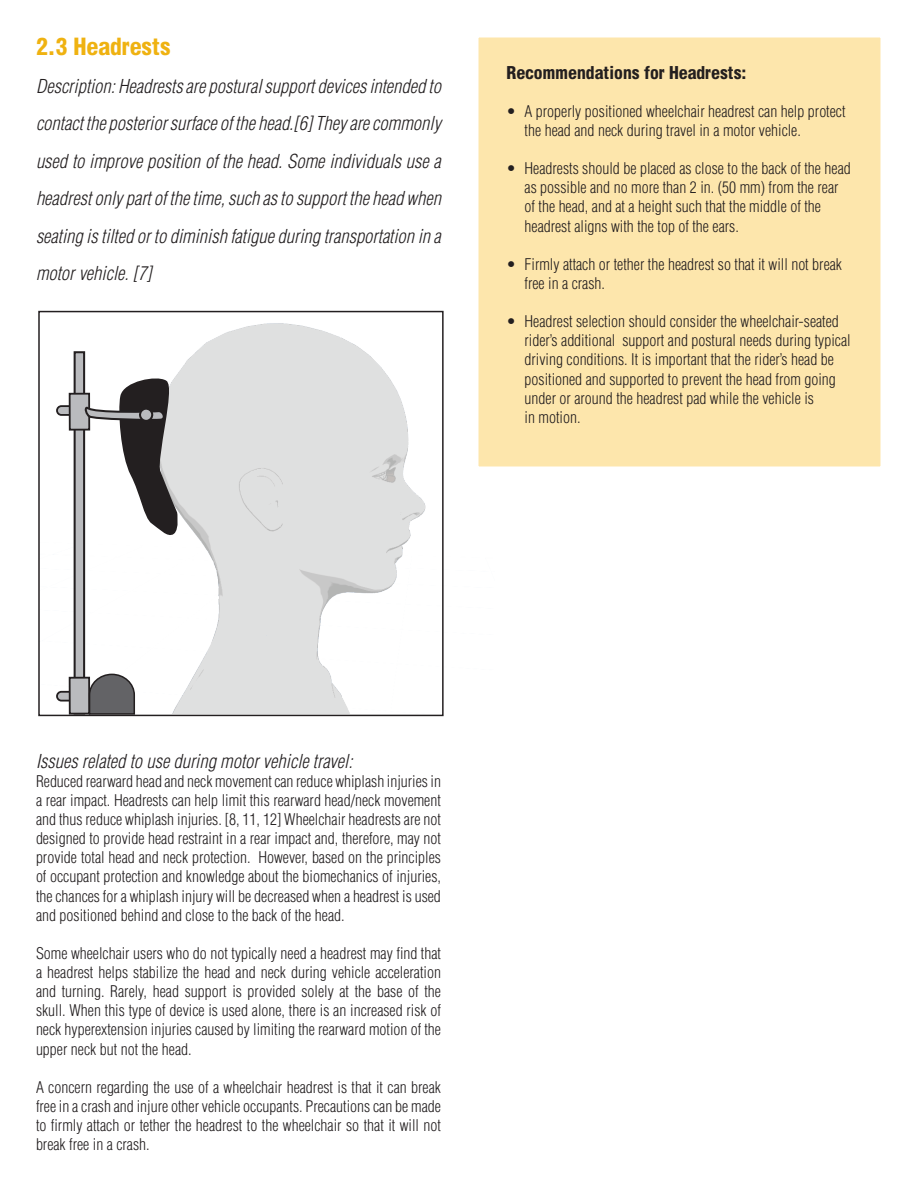
<style>
.page{position:relative;width:918px;height:1188px;background:#fff}
.page>*{position:absolute;margin:0;border:0;box-sizing:border-box;transform-origin:0 0}
.t1{font:23.7px "Helvetica LTMM 600 401";color:#efb211}
.t2{font:italic 300 condensed 18.75px/37.5px "Helvetica";color:#231f20;text-align:justify}
.t3{font:17.7px "Helvetica LTMM 600 600";color:#231f20}
.t4{font:300 condensed 15.75px/19.2px "Helvetica";color:#231f20}
.s1{font-family:"Helvetica LTMM 534 1000"}
.s2{font-family:"Helvetica LTMM 667 267"}
.s3{font-family:"Helvetica LTMM 600 600"}
.s4{font-family:"Helvetica LTMM 600 467"}
.s5{font-family:"Helvetica LTMM 667 201"}
.s6{font-family:"Helvetica LTMM 534 667"}
.s7{font-family:"Helvetica LTMM 667 334"}
.s8{font-family:"Helvetica LTMM 600 334"}
.s9{font-family:"Helvetica LTMM 534 800"}
.s10{font-family:"Helvetica LTMM 600 401"}
</style>
<div class="page">
<div style="left:478px;top:37px;width:403px;height:430px;background:#fde6ac"></div>
<div style="left:477px;top:36px;width:405px;height:432px;border:2px solid #fff"></div>
<img style="left:60px;top:320px;width:435px;height:393px">
<div style="left:57px;top:692px;width:27px;height:9px;background:#babbbe;border-radius:4px"></div>
<div style="left:56px;top:691px;width:29px;height:11px;border:2px solid #231f20;border-radius:4px"></div>
<div style="left:57px;top:406px;width:27px;height:9px;background:#babbbe;border-radius:4px"></div>
<div style="left:56px;top:405px;width:29px;height:11px;border:2px solid #231f20;border-radius:4px"></div>
<div style="left:75px;top:352px;width:9px;height:361px;background:#babbbe"></div>
<div style="left:74px;top:351px;width:11px;height:364px;border:2px solid #231f20"></div>
<div style="left:70px;top:394px;width:19px;height:36px;background:#babbbe"></div>
<div style="left:69px;top:393px;width:21px;height:38px;border:2px solid #231f20"></div>
<div style="left:70px;top:678px;width:19px;height:36px;background:#babbbe"></div>
<div style="left:69px;top:677px;width:21px;height:38px;border:2px solid #231f20"></div>
<svg style="left:84px;top:376px;width:94px;height:164px"></svg>
<svg style="left:88px;top:673px;width:48px;height:40px;background:#727274"></svg>
<div style="left:38px;top:311px;width:406px;height:405px;border:2px solid #231f20"></div>
<h1 class="t1" style="left:36px;top:32px;width:136px">2<span class="s1">.</span>3 <span class="s2">H</span><span class="s3">ea</span><span class="s4">d</span><span class="s5">r</span><span class="s3">e</span>s<span class="s6">t</span>s</h1>
<p class="t2" style="left:36px;top:67px;width:407px">Description: Headrests are postural support devices intended to contact the posterior surface of the head.[6] They are commonly used to improve position of the head. Some individuals use a headrest only part of the time, such as to support the head when seating is tilted or to diminish fatigue during transportation in a motor vehicle. [7]</p>
<p class="t3" style="left:507px;top:61px;width:241px"><span class="s7">R</span>ec<span class="s4">o</span><span class="s8">mm</span>e<span class="s4">nd</span>a<span class="s6">t</span><span class="s9">i</span><span class="s4">on</span><span class="s10">s</span> <span class="s1">f</span><span class="s4">o</span><span class="s5">r</span> <span class="s2">H</span>ea<span class="s4">d</span><span class="s5">r</span>e<span class="s10">s</span><span class="s6">t</span><span class="s10">s</span><span class="s9">:</span></p>
<p class="t4" style="left:525px;top:101px;width:323px;text-indent:-18px">• A properly positioned wheelchair headrest can help protect the head and neck during travel in a motor vehicle.</p>
<p class="t4" style="left:525px;top:159px;width:328px;text-indent:-18px">• Headrests should be placed as close to the back of the head as possible and no more than 2 in. (50 mm) from the rear of the head, and at a height such that the middle of the headrest aligns with the top of the ears.</p>
<p class="t4" style="left:525px;top:254px;width:319px;text-indent:-18px">• Firmly attach or tether the headrest so that it will not break free in a crash.</p>
<p class="t4" style="left:525px;top:312px;width:328px;text-indent:-18px">• Headrest selection should consider the wheelchair-seated rider’s additional support and postural needs during typical driving conditions. It is important that the rider’s head be positioned and supported to prevent the head from going under or around the headrest pad while the vehicle is<br>in motion.</p>
<p class="t2" style="left:36px;top:742px;width:318px">Issues related to use during motor vehicle travel:</p>
<p class="t4" style="left:36px;top:771px;width:407px;text-align:justify">Reduced rearward head and neck movement can reduce whiplash injuries in a rear impact. Headrests can help limit this rearward head/neck movement and thus reduce whiplash injuries. [8, 11, 12] Wheelchair headrests are not designed to provide head restraint in a rear impact and, therefore, may not provide total head and neck protection. However, based on the principles of occupant protection and knowledge about the biomechanics of injuries, the chances for a whiplash injury will be decreased when a headrest is used and positioned behind and close to the back of the head.</p>
<p class="t4" style="left:36px;top:943px;width:407px;text-align:justify">Some wheelchair users who do not typically need a headrest may find that a headrest helps stabilize the head and neck during vehicle acceleration and turning. Rarely, head support is provided solely at the base of the skull. When this type of device is used alone, there is an increased risk of neck hyperextension injuries caused by limiting the rearward motion of the upper neck but not the head.</p>
<p class="t4" style="left:36px;top:1077px;width:407px;text-align:justify">A concern regarding the use of a wheelchair headrest is that it can break free in a crash and injure other vehicle occupants. Precautions can be made to firmly attach or tether the headrest to the wheelchair so that it will not break free in a crash.</p>
</div>
